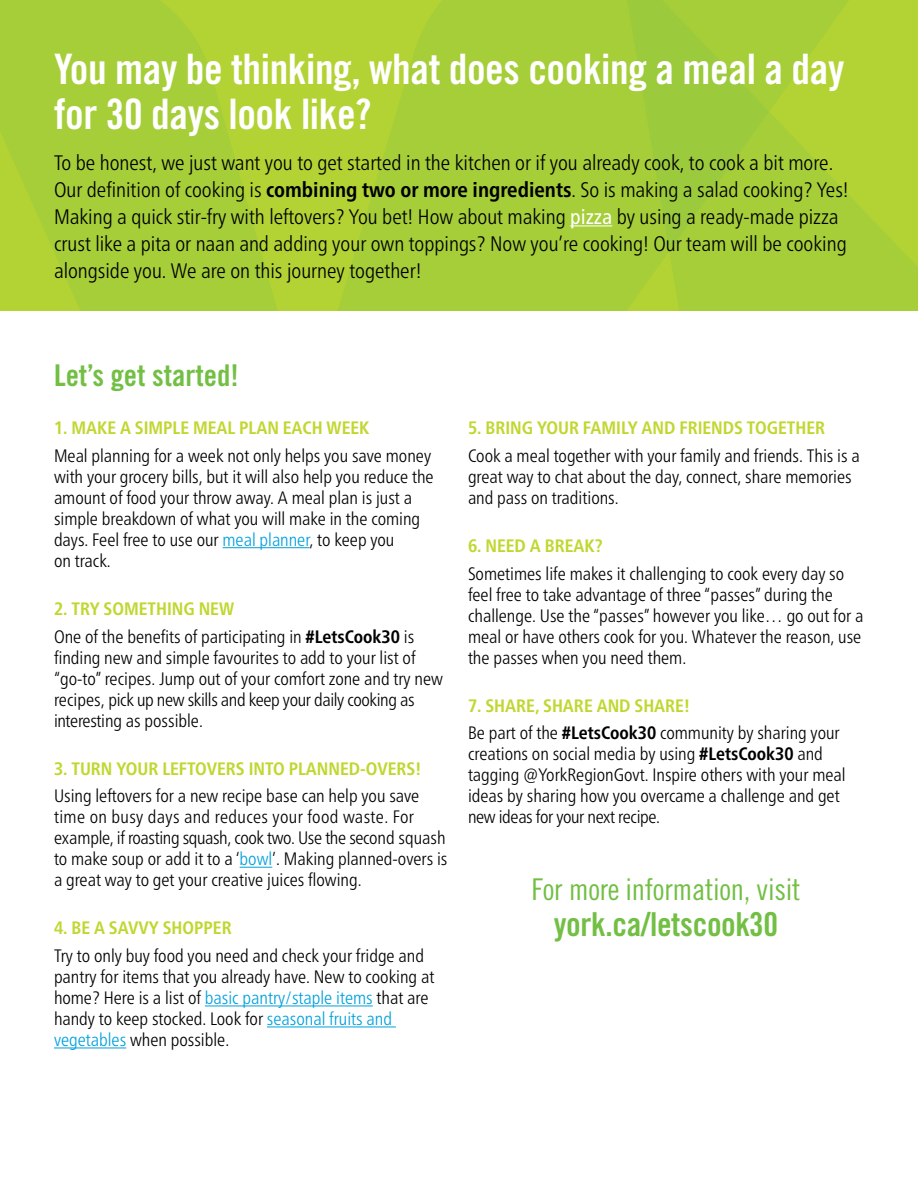
<style>
.page{position:relative;width:918px;height:1188px;background:#fff}
.page>*{position:absolute;margin:0;border:0;box-sizing:border-box;transform-origin:0 0}
.t1{font:42px/45px "Trade Gothic LT Pro Bd Cn 20";letter-spacing:-.01em;color:#fff}
.t2{font:33px "Trade Gothic LT Pro Bd Cn 20";letter-spacing:-.01em;color:#72bf44}
.t3{font:30px "Trade Gothic LT Pro Cn 18";letter-spacing:-.01em;color:#72bf44}
.t4{font:30px "Trade Gothic LT Pro Bd Cn 20";color:#72bf44}
.Body{font:300 condensed 21px/27px "Frutiger Neue LT Pro";color:#000}
.Body-2{font:300 condensed 18px/21px "Frutiger Neue LT Pro";color:#000}
.Subhead{font:700 condensed 18px "Frutiger Neue LT Pro";color:#c1d72f}
.s1{font-weight:700}
.s2{font-weight:400;color:#fff}
.s3{color:#00a0dd}
</style>
<div class="page">
<svg style="left:307px;top:0;width:59px;height:310px;background:#b2d235"></svg>
<svg style="left:366px;top:0;width:552px;height:310px;background:#a7ce38"></svg>
<svg style="left:0;top:0;width:307px;height:310px;background:#aacf37"></svg>
<hr style="left:570px;top:225px;width:42px;height:1px;background:#fff">
<hr style="left:223px;top:547px;width:87px;height:1px;background:#00a0dd">
<hr style="left:240px;top:867px;width:32px;height:1px;background:#00a0dd">
<hr style="left:205px;top:1006px;width:168px;height:1px;background:#00a0dd">
<hr style="left:267px;top:1027px;width:129px;height:1px;background:#00a0dd">
<hr style="left:54px;top:1048px;width:72px;height:1px;background:#00a0dd">
<h1 class="t1" style="left:54px;top:47px;width:792px">You may be thinking, what does cooking a meal a day for 30 days look like?</h1>
<p class="Body" style="left:54px;top:149px;width:796px">To be honest, we just want you to get started in the kitchen or if you already cook, to cook a bit more.<br>Our definition of cooking is <span class="s1">combining two or more ingredients</span>. So is making a salad cooking? Yes!<br>Making a quick stir-fry with leftovers? You bet! How about making <span class="s2">pizza</span> by using a ready-made pizza crust like a pita or naan and adding your own toppings? Now you’re cooking! Our team will be cooking alongside you. We are on this journey together!</p>
<h1 class="t4" style="left:54px;top:357px;width:186px">Let’s get started!</h1>
<h2 class="Subhead" style="left:54px;top:417px;width:317px">1. MAKE A SIMPLE MEAL PLAN EACH WEEK</h2>
<p class="Body-2" style="left:54px;top:445px;width:381px">Meal planning for a week not only helps you save money with your grocery bills, but it will also help you reduce the amount of food your throw away. A meal plan is just a simple breakdown of what you will make in the coming days. Feel free to use our <span class="s3">meal planner</span>, to keep you<br>on track.</p>
<h2 class="Subhead" style="left:54px;top:598px;width:182px">2. TRY SOMETHING NEW</h2>
<p class="Body-2" style="left:54px;top:626px;width:390px">One of the benefits of participating in <span class="s1">#LetsCook30</span> is finding new and simple favourites to add to your list of “go-to” recipes. Jump out of your comfort zone and try new recipes, pick up new skills and keep your daily cooking as interesting as possible.</p>
<h2 class="Subhead" style="left:54px;top:758px;width:369px">3. TURN YOUR LEFTOVERS INTO PLANNED-OVERS!</h2>
<p class="Body-2" style="left:54px;top:786px;width:395px">Using leftovers for a new recipe base can help you save time on busy days and reduces your food waste. For example, if roasting squash, cook two. Use the second squash to make soup or add it to a ‘<span class="s3">bowl</span>’. Making planned-overs is a great way to get your creative juices flowing.</p>
<h2 class="Subhead" style="left:54px;top:918px;width:179px">4. BE A SAVVY SHOPPER</h2>
<p class="Body-2" style="left:54px;top:945px;width:382px">Try to only buy food you need and check your fridge and pantry for items that you already have. New to cooking at home? Here is a list of <span class="s3">basic pantry/staple items</span> that are handy to keep stocked. Look for <span class="s3">seasonal fruits and vegetables</span> when possible.</p>
<h2 class="Subhead" style="left:468px;top:417px;width:359px">5. BRING YOUR FAMILY AND FRIENDS TOGETHER</h2>
<p class="Body-2" style="left:468px;top:445px;width:393px">Cook a meal together with your family and friends. This is a great way to chat about the day, connect, share memories and pass on traditions.</p>
<h2 class="Subhead" style="left:468px;top:535px;width:136px">6. NEED A BREAK?</h2>
<p class="Body-2" style="left:468px;top:563px;width:397px">Sometimes life makes it challenging to cook every day so feel free to take advantage of three “passes” during the challenge. Use the “passes” however you like… go out for a meal or have others cook for you. Whatever the reason, use the passes when you need them.</p>
<h2 class="Subhead" style="left:468px;top:695px;width:223px">7. SHARE, SHARE AND SHARE!</h2>
<p class="Body-2" style="left:468px;top:723px;width:379px">Be part of the <span class="s1">#LetsCook30</span> community by sharing your creations on social media by using <span class="s1">#LetsCook30</span> and tagging @YorkRegionGovt. Inspire others with your meal ideas by sharing how you overcame a challenge and get new ideas for your next recipe.</p>
<h1 class="t3" style="left:532px;top:871px;width:270px">For more information, visit</h1>
<h1 class="t2" style="left:554px;top:904px;width:226px">york.ca/letscook30</h1>
</div>
